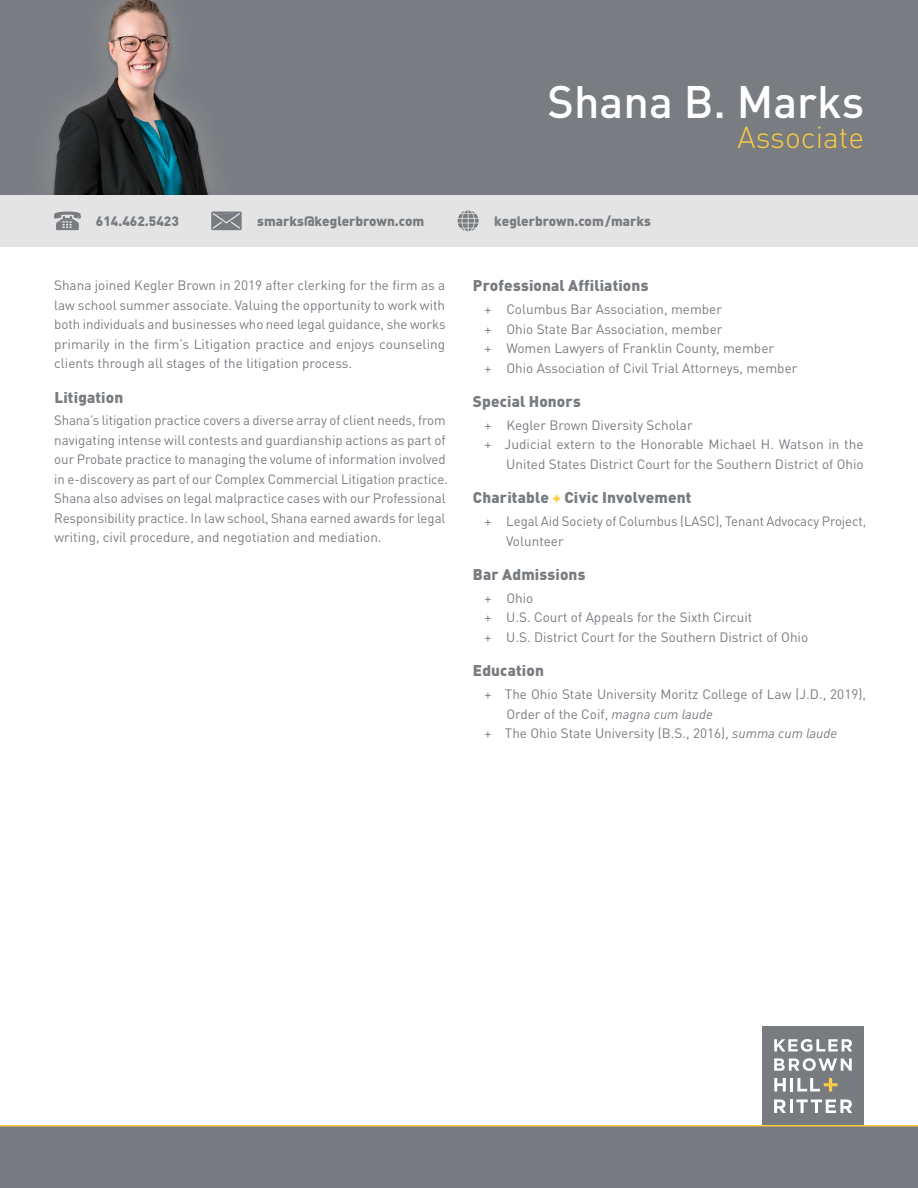
<style>
.page{position:relative;width:918px;height:1188px;background:#fff}
.page>*{position:absolute;margin:0;border:0;box-sizing:border-box;transform-origin:0 0}
.t1{font:500 45px "DIN Pro";color:#fff}
.t2{font:300 30px "DIN Pro";color:#fdce43}
.t3{font:900 15.3px "DIN Pro";letter-spacing:.01em;color:#787c81}
.t4{font:13.5px/19.5px "DIN Pro";color:#787c81}
.t5{font:900 13.5px "DIN Pro";color:#787c81}
.s1{color:#fdce43}
.s2{font-style:italic}
</style>
<div class="page">
<div style="left:0;top:1125px;width:918px;height:63px;background:#787c81"></div>
<div style="left:762px;top:1026px;width:102px;height:99px;background:#787c81"></div>
<hr style="left:790px;top:1099px;width:3px;height:14px;background:#fff">
<svg style="left:774px;top:1039px;width:78px;height:13px"></svg>
<svg style="left:774px;top:1099px;width:12px;height:14px"></svg>
<svg style="left:796px;top:1099px;width:56px;height:14px"></svg>
<svg style="left:774px;top:1058px;width:78px;height:13px"></svg>
<svg style="left:774px;top:1078px;width:12px;height:14px"></svg>
<hr style="left:790px;top:1078px;width:3px;height:14px;background:#fff">
<svg style="left:797px;top:1078px;width:40px;height:14px"></svg>
<div style="left:0;top:194px;width:918px;height:53px;background:#e3e4e3"></div>
<hr style="left:0;top:1125px;width:918px;height:2px;background:#fdce43">
<svg style="left:211px;top:212px;width:31px;height:18px"></svg>
<svg style="left:54px;top:211px;width:27px;height:19px"></svg>
<svg style="left:458px;top:210px;width:21px;height:21px"></svg>
<img style="left:0;top:0;width:918px;height:194px">
<h1 class="t1" style="left:548px;top:71px;width:318px">Shana B. Marks</h1>
<p class="t5" style="left:96px;top:212px;width:84px">614.462.5423</p>
<p class="t5" style="left:257px;top:212px;width:169px">smarks@keglerbrown.com</p>
<p class="t5" style="left:494px;top:212px;width:158px">keglerbrown.com/marks</p>
<h2 class="t2" style="left:738px;top:116px;width:128px">Associate</h2>
<p class="t4" style="left:54px;top:275px;width:393px;text-align:justify">Shana joined Kegler Brown in 2019 after clerking for the firm as a law school summer associate. Valuing the opportunity to work with both individuals and businesses who need legal guidance, she works primarily in the firm’s Litigation practice and enjoys counseling clients through all stages of the litigation process.</p>
<p class="t3" style="left:54px;top:387px;width:70px">Litigation</p>
<p class="t4" style="left:54px;top:410px;width:395px">Shana’s litigation practice covers a diverse array of client needs, from navigating intense will contests and guardianship actions as part of our Probate practice to managing the volume of information involved in e-discovery as part of our Complex Commercial Litigation practice.<br>Shana also advises on legal malpractice cases with our Professional Responsibility practice. In law school, Shana earned awards for legal writing, civil procedure, and negotiation and mediation.</p>
<p class="t3" style="left:473px;top:276px;width:177px">Professional Affiliations</p>
<p class="t4" style="left:484px;top:299px;width:315px">+ Columbus Bar Association, member<br>+ Ohio State Bar Association, member<br>+ Women Lawyers of Franklin County, member<br>+ Ohio Association of Civil Trial Attorneys, member</p>
<p class="t3" style="left:473px;top:391px;width:109px">Special Honors</p>
<p class="t4" style="left:484px;top:415px;width:210px">+ Kegler Brown Diversity Scholar</p>
<p class="t4" style="left:484px;top:434px;width:381px">+ Judicial extern to the Honorable Michael H. Watson in the</p>
<p class="t4" style="left:506px;top:454px;width:359px">United States District Court for the Southern District of Ohio</p>
<p class="t3" style="left:473px;top:488px;width:220px">Charitable <span class="s1">+</span> Civic Involvement</p>
<p class="t4" style="left:506px;top:511px;width:362px;text-indent:-22px">+ Legal Aid Society of Columbus (LASC), Tenant Advocacy Project,<br>Volunteer</p>
<p class="t3" style="left:473px;top:564px;width:114px">Bar Admissions</p>
<p class="t4" style="left:484px;top:588px;width:325px">+ Ohio<br>+ U.S. Court of Appeals for the Sixth Circuit<br>+ U.S. District Court for the Southern District of Ohio</p>
<p class="t3" style="left:473px;top:661px;width:73px">Education</p>
<p class="t4" style="left:484px;top:684px;width:383px">+ The Ohio State University Moritz College of Law (J.D., 2019),</p>
<p class="t4" style="left:506px;top:704px;width:208px">Order of the Coif, <span class="s2">magna cum laude</span></p>
<p class="t4" style="left:484px;top:723px;width:354px">+ The Ohio State University (B.S., 2016), <span class="s2">summa cum laude</span></p>
</div>
